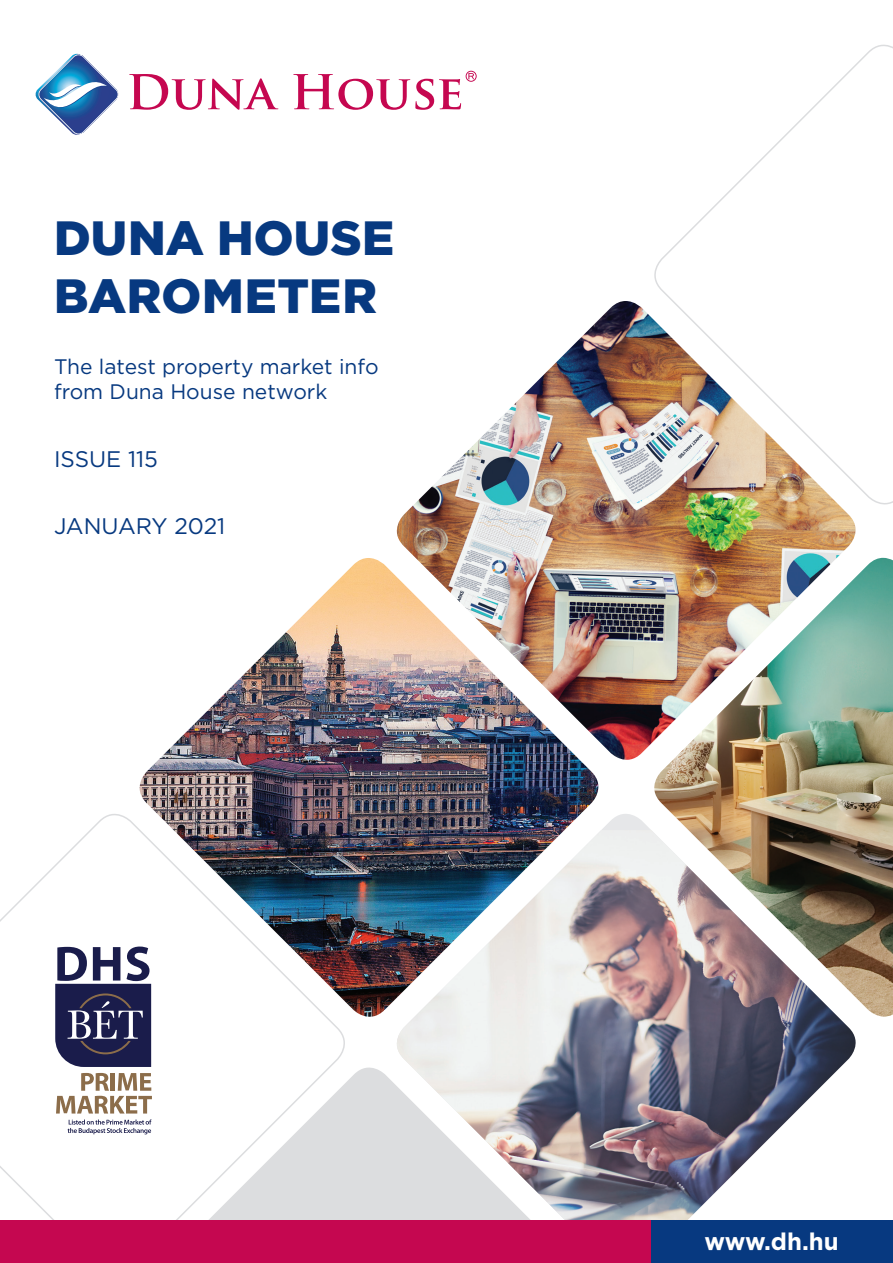
<style>
.page{position:relative;width:893px;height:1263px;background:#fff}
.page>*{position:absolute;margin:0;border:0;box-sizing:border-box;transform-origin:0 0}
.t1{font:900 48px/57.6px "Gotham";letter-spacing:.005em;color:#073980}
.t2{font:700 24px "Gotham";color:#fff}
.t3{font:22.5px "Gotham";color:#073980}
.t4{font:21px/25.2px "Gotham";color:#073980}
</style>
<div class="page">
<svg style="left:132px;top:1059px;width:256px;height:161px"></svg>
<img style="left:388px;top:830px;width:468px;height:390px">
<img style="left:396px;top:301px;width:460px;height:459px">
<img style="left:131px;top:558px;width:476px;height:467px">
<img style="left:645px;top:558px;width:248px;height:461px">
<svg style="left:129px;top:74px;width:149px;height:36px"></svg>
<svg style="left:293px;top:71px;width:184px;height:39px"></svg>
<svg style="left:35px;top:54px;width:84px;height:81px"></svg>
<svg style="left:646px;top:44px;width:247px;height:468px"></svg>
<div style="left:650px;top:1220px;width:243px;height:43px;background:#073980"></div>
<div style="left:0;top:1220px;width:650px;height:43px;background:#c50750"></div>
<svg style="left:56px;top:1073px;width:96px;height:40px"></svg>
<svg style="left:68px;top:1119px;width:84px;height:15px"></svg>
<svg style="left:55px;top:946px;width:96px;height:121px"></svg>
<h1 class="t1" style="left:54px;top:209px;width:342px">DUNA HOUSE<br>BAROMETER</h1>
<p class="t4" style="left:54px;top:353px;width:326px">The latest property market info from Duna House network</p>
<p class="t3" style="left:54px;top:444px;width:106px">Issue 115</p>
<p class="t3" style="left:54px;top:512px;width:173px">January 2021</p>
<p class="t2" style="left:704px;top:1225px;width:136px">www.dh.hu</p>
</div>
